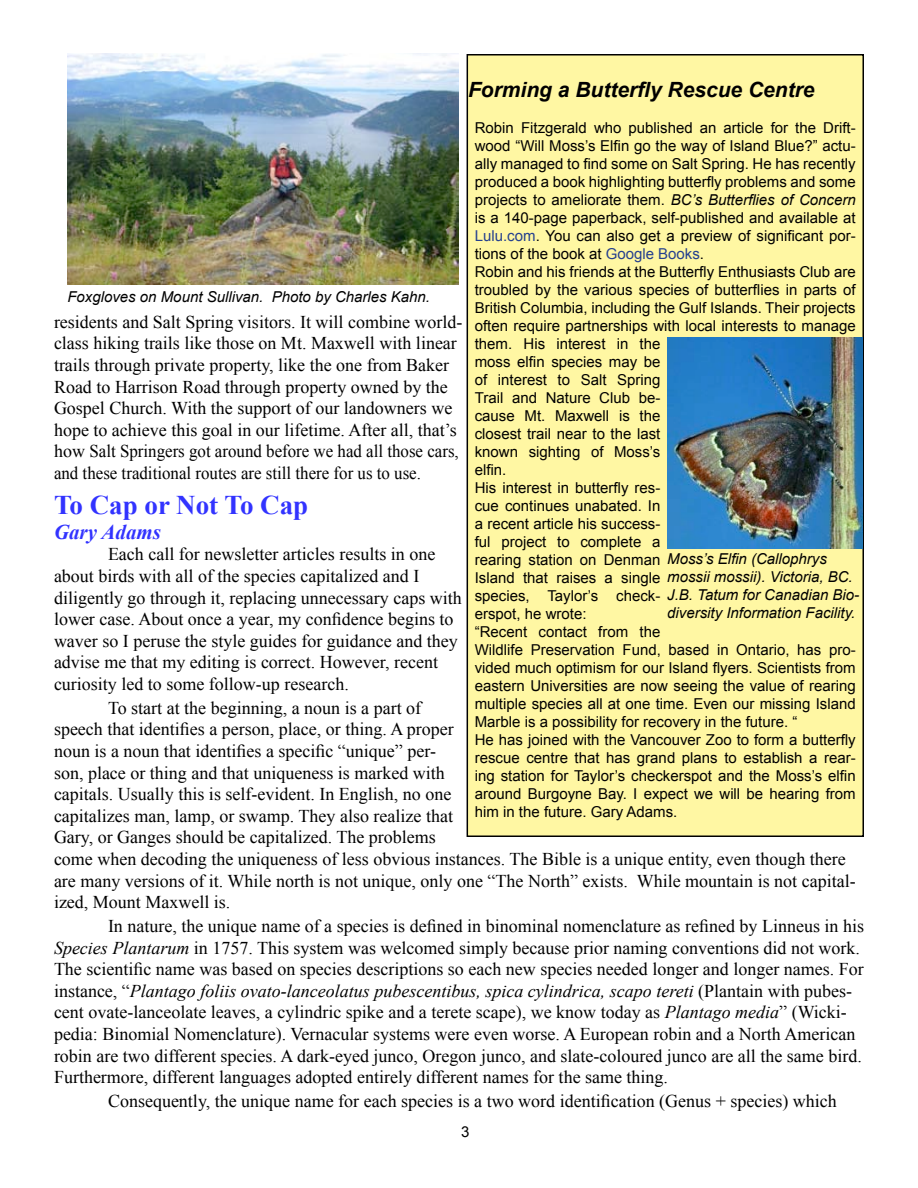
<style>
.page{position:relative;width:918px;height:1188px;background:#fff}
.page>*{position:absolute;margin:0;border:0;box-sizing:border-box;transform-origin:0 0}
.t1{font:700 27px "Times New Roman";color:#3233ff}
.t2{font:italic 700 21px "Arial";color:#000}
.t3{font:italic 700 21px "Times New Roman";color:#3233ff}
.t4{font:18px/21.6px "Times New Roman";color:#000}
.t5{font:15px/18px "Arial";color:#000}
.t6{font:italic 15px/18px "Arial";color:#000}
.s1{font-style:italic}
.s2{color:#25408e}
</style>
<div class="page">
<img style="left:67px;top:53px;width:392px;height:231px">
<div style="left:467px;top:55px;width:396px;height:781px;background:#fff7a3"></div>
<div style="left:467px;top:54px;width:397px;height:783px;border:2px solid #000"></div>
<img style="left:667px;top:337px;width:195px;height:211px">
<p class="t2" style="left:468px;top:76px;width:348px">Forming a Butterfly Rescue Centre</p>
<p class="t5" style="left:475px;top:119px;width:382px">Robin Fitzgerald who published an article for the Drift&shy;wood “Will Moss’s Elfin go the way of Island Blue?” actu&shy;ally managed to find some on Salt Spring. He has recently produced a book highlighting butterfly problems and some projects to ameliorate them. <span class="s1">BC’s Butterflies of Concern </span>is a 140-page paperback, self-published and available at <span class="s2">Lulu.com</span>. You can also get a preview of significant por&shy;tions of the book at <span class="s2">Google Books</span>.<br>Robin and his friends at the Butterfly Enthusiasts Club are troubled by the various species of butterflies in parts of British Columbia, including the Gulf Islands. Their projects often require partnerships with local interests to manage them. His interest in the<br>moss elfin species may be<br>of interest to Salt Spring<br>Trail and Nature Club be-<br>cause Mt. Maxwell is the<br>closest trail near to the last<br>known sighting of Moss’s<br>elfin.<br>His interest in butterfly res-<br>cue continues unabated. In<br>a recent article his success-<br>ful project to complete a<br>rearing station on Denman<br>Island that raises a single<br>species, Taylor’s check-<br>erspot, he wrote:<br>“Recent contact from the<br>Wildlife Preservation Fund, based in Ontario, has pro&shy;vided much optimism for our Island flyers. Scientists from eastern Universities are now seeing the value of rearing multiple species all at one time. Even our missing Island Marble is a possibility for recovery in the future. “<br>He has joined with the Vancouver Zoo to form a butterfly rescue centre that has grand plans to establish a rear&shy;ing station for Taylor’s checkerspot and the Moss’s elfin around Burgoyne Bay. I expect we will be hearing from him in the future. Gary Adams.</p>
<p class="t6" style="left:67px;top:288px;width:364px">Foxgloves on Mount Sullivan. Photo by Charles Kahn.</p>
<p class="t4" style="left:54px;top:311px;width:410px">residents and Salt Spring visitors. It will combine world&shy;class hiking trails like those on Mt. Maxwell with linear trails through private property, like the one from Baker Road to Harrison Road through property owned by the Gospel Church. With the support of our landowners we hope to achieve this goal in our lifetime. After all, that’s how Salt Springers got around before we had all those cars, and these traditional routes are still there for us to use.</p>
<h1 class="t1" style="left:54px;top:486px;width:256px">To Cap or Not To Cap</h1>
<p class="t3" style="left:54px;top:517px;width:109px">Gary Adams</p>
<p class="t4" style="left:54px;top:543px;width:409px;text-indent:54px">Each call for newsletter articles results in one about birds with all of the species capitalized and I diligently go through it, replacing unnecessary caps with lower case. About once a year, my confidence begins to waver so I peruse the style guides for guidance and they advise me that my editing is correct. However, recent curiosity led to some follow-up research.</p>
<p class="t4" style="left:54px;top:697px;width:803px;text-indent:54px">To start at the beginning, a noun is a part of<br>speech that identifies a person, place, or thing. A proper<br>noun is a noun that identifies a specific “unique” per-<br>son, place or thing and that uniqueness is marked with<br>capitals. Usually this is self-evident. In English, no one<br>capitalizes man, lamp, or swamp. They also realize that<br>Gary, or Ganges should be capitalized. The problems<br>come when decoding the uniqueness of less obvious instances. The Bible is a unique entity, even though there are many versions of it. While north is not unique, only one “The North” exists. While mountain is not capital&shy;ized, Mount Maxwell is.</p>
<p class="t4" style="left:54px;top:915px;width:812px;text-indent:54px">In nature, the unique name of a species is defined in binominal nomenclature as refined by Linneus in his <span class="s1">Species Plantarum</span> in 1757. This system was welcomed simply because prior naming conventions did not work.<br>The scientific name was based on species descriptions so each new species needed longer and longer names. For instance, “<span class="s1">Plantago foliis ovato-lanceolatus pubescentibus, spica cylindrica, scapo tereti</span> (Plantain with pubes&shy;cent ovate-lanceolate leaves, a cylindric spike and a terete scape), we know today as <span class="s1">Plantago media</span>” (Wicki&shy;pedia: Binomial Nomenclature). Vernacular systems were even worse. A European robin and a North American robin are two different species. A dark-eyed junco, Oregon junco, and slate-coloured junco are all the same bird.<br>Furthermore, different languages adopted entirely different names for the same thing.</p>
<p class="t4" style="left:108px;top:1090px;width:730px">Consequently, the unique name for each species is a two word identification (Genus + species) which</p>
<p class="t6" style="left:667px;top:550px;width:194px">Moss’s Elfin (Callophrys mossii mossii). Victoria, BC.<br>J.B. Tatum for Canadian Bio&shy;diversity Information Facility.</p>
<p class="t5" style="left:461px;top:1123px;width:10px">3</p>
</div>
